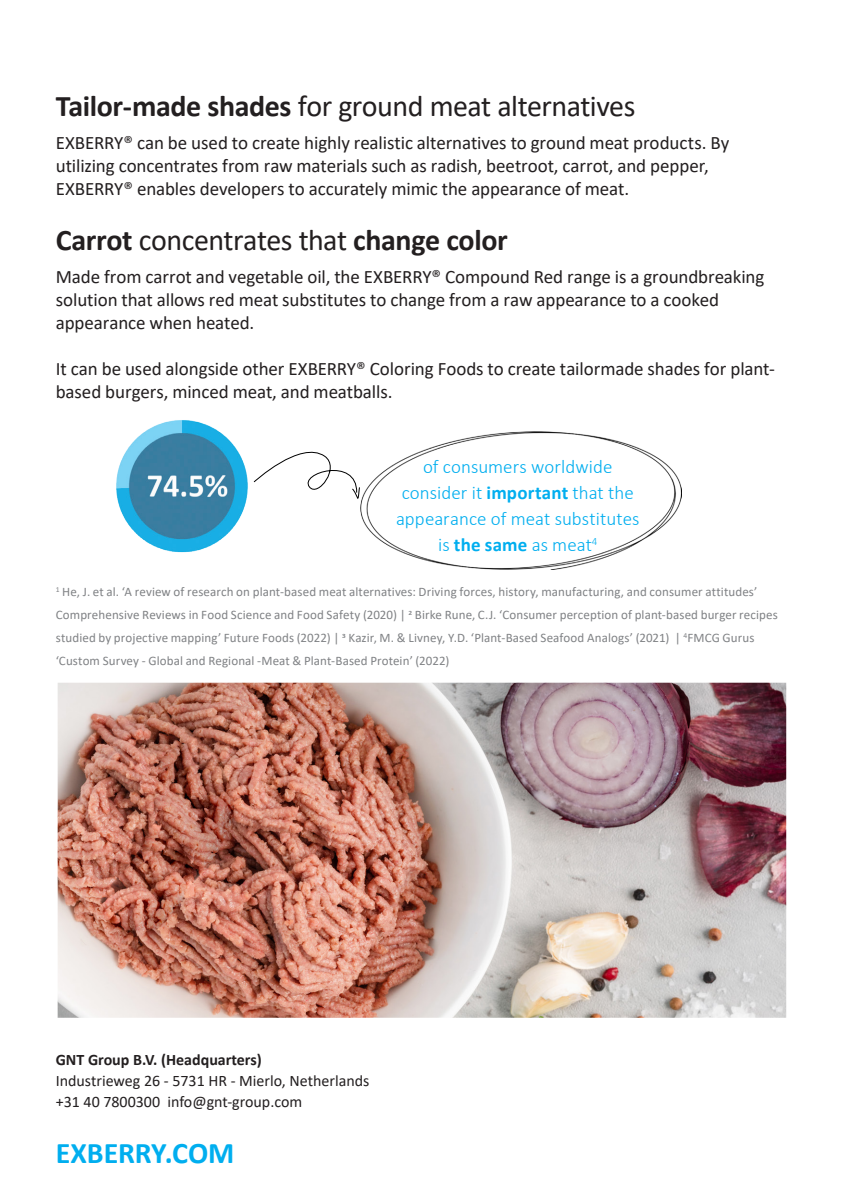
<style>
.page{position:relative;width:842px;height:1191px;background:#fff}
.page>*{position:absolute;margin:0;border:0;box-sizing:border-box;transform-origin:0 0}
.Normaal{font:30px "Calibri";letter-spacing:-.02em;color:#231f20}
.Normaal-2{font:700 30px "Calibri";letter-spacing:-.01em;color:#231f20}
.Normaal-3{font:700 30px "Calibri";letter-spacing:-.005em;color:#00aeef}
.Normaal-4{font:19px/23px "Calibri";letter-spacing:-.005em;color:#231f20}
.Normaal-5{font:300 19px/26px "Calibri";color:#00aeef;text-align:center}
.Normaal-6{font:16px "Calibri";color:#231f20}
.Normaal-7{font:700 16px "Calibri";color:#231f20}
.Normaal-8{font:13px/23px "Calibri";letter-spacing:.01em;color:#808285}
.s1{font-weight:700}
.s2{font-weight:400}
</style>
<div class="page">
<img style="left:116px;top:420px;width:132px;height:133px">
<img style="left:362px;top:432px;width:319px;height:138px">
<svg style="left:253px;top:432px;width:117px;height:87px"></svg>
<img style="left:58px;top:682px;width:728px;height:335px">
<p class="Normaal" style="left:56px;top:85px;width:581px"><span class="s1">Tailor-made shades</span> for ground meat alternatives</p>
<p class="Normaal-4" style="left:56px;top:131px;width:675px">EXBERRY® can be used to create highly realistic alternatives to ground meat products. By utilizing concentrates from raw materials such as radish, beetroot, carrot, and pepper,<br>EXBERRY® enables developers to accurately mimic the appearance of meat.</p>
<p class="Normaal-2" style="left:56px;top:219px;width:454px">Carrot <span class="s2">concentrates that</span> change color</p>
<p class="Normaal-4" style="left:56px;top:265px;width:710px">Made from carrot and vegetable oil, the EXBERRY® Compound Red range is a groundbreaking solution that allows red meat substitutes to change from a raw appearance to a cooked appearance when heated.</p>
<p class="Normaal-4" style="left:56px;top:357px;width:720px">It can be used alongside other EXBERRY® Coloring Foods to create tailormade shades for plant&shy;based burgers, minced meat, and meatballs.</p>
<p class="Normaal-5" style="left:396px;top:454px;width:245px">of consumers worldwide consider it <span class="s1">important</span> that the appearance of meat substitutes is <span class="s1">the same</span> as meat<sup>4</sup></p>
<p class="Normaal-8" style="left:56px;top:580px;width:724px"><sup>1</sup> He, J. et al. ‘A review of research on plant‐based meat alternatives: Driving forces, history, manufacturing, and consumer attitudes’ Comprehensive Reviews in Food Science and Food Safety (2020) | 2 Birke Rune, C.J. ‘Consumer perception of plant-based burger recipes studied by projective mapping’ Future Foods (2022) | 3 Kazir, M. &amp; Livney, Y.D. ‘Plant-Based Seafood Analogs’ (2021) | <sup>4</sup>FMCG Gurus ‘Custom Survey - Global and Regional -Meat &amp; Plant-Based Protein’ (2022)</p>
<p class="Normaal-7" style="left:56px;top:1048px;width:208px">GNT Group B.V. (Headquarters)</p>
<p class="Normaal-6" style="left:56px;top:1069px;width:315px">Industrieweg 26 - 5731 HR - Mierlo, Netherlands</p>
<p class="Normaal-6" style="left:56px;top:1090px;width:248px">+31 40 7800300 info@gnt-group.com</p>
<p class="Normaal-3" style="left:56px;top:1132px;width:180px">EXBERRY.COM</p>
</div>
